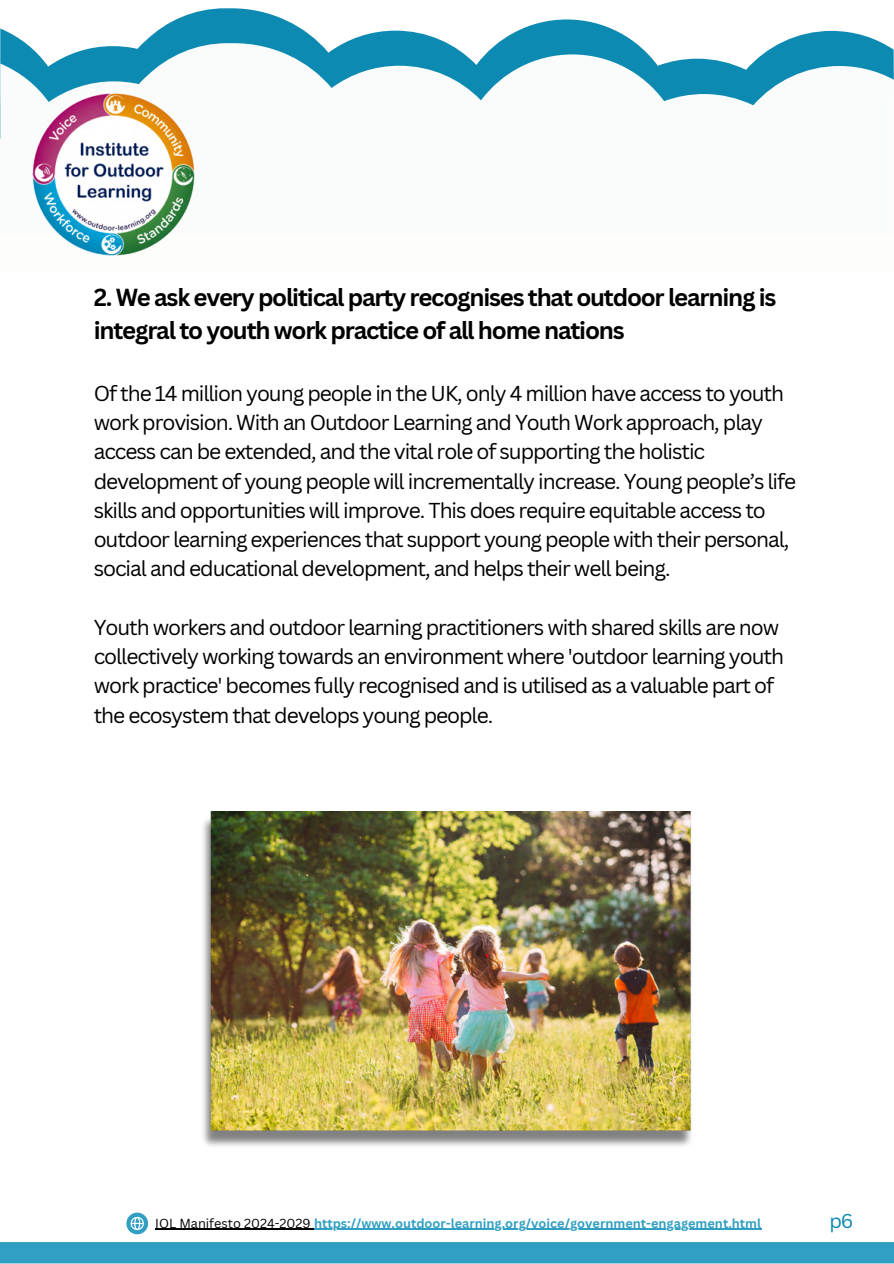
<style>
.page{position:relative;width:894px;height:1264px;background:#fff}
.page>*{position:absolute;margin:0;border:0;box-sizing:border-box;transform-origin:0 0}
.t1{font:700 24px/32.7px "Canva Sans";letter-spacing:-.05em;color:#000}
.t2{font:21px/29.2px "Canva Sans";letter-spacing:-.05em;color:#000}
.t3{font:19.5px "Canva Sans";color:#0b89b1}
.t4{font:700 12.75px "Canva Sans";color:#319fc3}
.s1{font-weight:400;color:#000}
</style>
<div class="page">
<svg style="left:0;top:8px;width:882px;height:35px"></svg>
<svg style="left:0;top:43px;width:893px;height:96px"></svg>
<div style="left:0;top:1241px;width:893px;height:22px;background:#319fc3"></div>
<img style="left:29px;top:91px;width:169px;height:165px">
<svg style="left:126px;top:1212px;width:22px;height:21px"></svg>
<img style="left:203px;top:811px;width:488px;height:335px">
<hr style="left:155px;top:1228px;width:159px;height:1px;background:#000">
<hr style="left:314px;top:1228px;width:447px;height:1px;background:#319fc3">
<p class="t1" style="left:94px;top:280px;width:684px">2. We ask every political party recognises that outdoor learning is integral to youth work practice of all home nations</p>
<h1 class="t2" style="left:94px;top:378px;width:703px">Of the 14 million young people in the UK, only 4 million have access to youth work provision. With an Outdoor Learning and Youth Work approach, play access can be extended, and the vital role of supporting the holistic development of young people will incrementally increase. Young people’s life skills and opportunities will improve. This does require equitable access to outdoor learning experiences that support young people with their personal, social and educational development, and helps their well being.</h1>
<h2 class="t2" style="left:94px;top:612px;width:691px">Youth workers and outdoor learning practitioners with shared skills are now collectively working towards an environment where 'outdoor learning youth work practice' becomes fully recognised and is utilised as a valuable part of the ecosystem that develops young people.</h2>
<h2 class="t4" style="left:155px;top:1214px;width:607px"><span class="s1">IOL Manifesto 2024-2029</span> https://www.outdoor-learning.org/voice/government-engagement.html</h2>
<p class="t3" style="left:829px;top:1207px;width:26px">p6</p>
</div>
